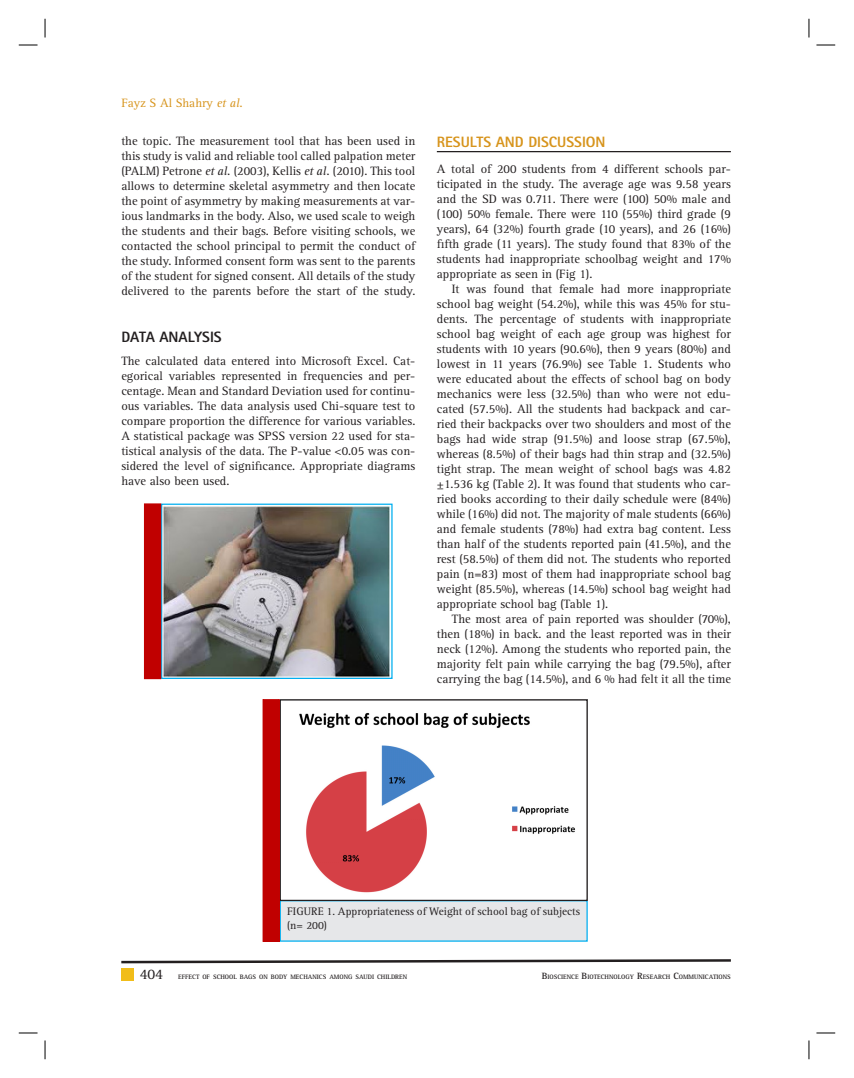
<style>
.page{position:relative;width:854px;height:1078px;background:#fff}
.page>*{position:absolute;margin:0;border:0;box-sizing:border-box;transform-origin:0 0}
.t1{font:800 15px "Rotis Sans Serif Std";color:#d7941c}
.t2{font:800 15px "Rotis Sans Serif Std";color:#231f20}
.t3{font:15px "Rotis Serif Std";color:#231f20}
.t4{font:12.5px/15px "Rotis Serif Std";color:#231f20;text-align:justify}
.t5{font:12.5px "Rotis Serif Std";color:#d7941c}
.t6{font:11.25px/13.8px "Rotis Serif Std";color:#231f20}
.t7{font:700 6.5px "Rotis Serif Std";color:#231f20}
.s1{font-style:italic}
.s2{font-size:9.38px}
</style>
<div class="page">
<div style="left:121px;top:968px;width:13px;height:13px;background:#f1bd19"></div>
<svg style="left:121px;top:959px;width:610px;height:5px"></svg>
<hr style="left:437px;top:151px;width:293px;height:1px;background:#231f20">
<img style="left:163px;top:506px;width:227px;height:171px">
<div style="left:161px;top:504px;width:231px;height:175px;border:1px solid #00aeef"></div>
<div style="left:144px;top:504px;width:17px;height:175px;background:#c00000"></div>
<div style="left:280px;top:901px;width:307px;height:40px;background:#e6e7e9"></div>
<img style="left:299px;top:713px;width:276px;height:180px">
<div style="left:279px;top:699px;width:308px;height:202px;border:1px solid #231f20"></div>
<div style="left:263px;top:700px;width:16px;height:241px;background:#c00000"></div>
<svg style="left:19px;top:44px;width:19px;height:2px"></svg>
<svg style="left:816px;top:44px;width:19px;height:2px"></svg>
<svg style="left:19px;top:1032px;width:19px;height:2px"></svg>
<svg style="left:816px;top:1032px;width:19px;height:2px"></svg>
<svg style="left:44px;top:19px;width:2px;height:19px"></svg>
<svg style="left:44px;top:1040px;width:2px;height:19px"></svg>
<svg style="left:808px;top:19px;width:1px;height:19px"></svg>
<svg style="left:808px;top:1040px;width:1px;height:19px"></svg>
<p class="t5" style="left:121px;top:98px;width:123px">Fayz S Al Shahry <span class="s1">et al.</span></p>
<p class="t4" style="left:121px;top:134px;width:295px">the topic. The measurement tool that has been used in this study is valid and reliable tool called palpation meter (PALM) Petrone <span class="s1">et al.</span> (2003), Kellis <span class="s1">et al.</span> (2010). This tool allows to determine skeletal asymmetry and then locate the point of asymmetry by making measurements at var&shy;ious landmarks in the body. Also, we used scale to weigh the students and their bags. Before visiting schools, we contacted the school principal to permit the conduct of the study. Informed consent form was sent to the parents of the student for signed consent. All details of the study delivered to the parents before the start of the study.</p>
<p class="t2" style="left:121px;top:332px;width:102px">DATA ANALYSIS</p>
<p class="t4" style="left:121px;top:354px;width:295px">The calculated data entered into Microsoft Excel. Cat&shy;egorical variables represented in frequencies and per&shy;centage. Mean and Standard Deviation used for continu&shy;ous variables. The data analysis used Chi-square test to compare proportion the difference for various variables.<br>A statistical package was SPSS version 22 used for sta&shy;tistical analysis of the data. The P-value &lt;0.05 was con&shy;sidered the level of significance. Appropriate diagrams have also been used.</p>
<p class="t1" style="left:437px;top:136px;width:170px">RESULTS AND DISCUSSION</p>
<p class="t4" style="left:437px;top:162px;width:295px">A total of 200 students from 4 different schools par&shy;ticipated in the study. The average age was 9.58 years and the SD was 0.711. There were (100) 50% male and (100) 50% female. There were 110 (55%) third grade (9 years), 64 (32%) fourth grade (10 years), and 26 (16%) fifth grade (11 years). The study found that 83% of the students had inappropriate schoolbag weight and 17% appropriate as seen in (Fig 1).</p>
<p class="t4" style="left:437px;top:282px;width:295px;text-indent:15px">It was found that female had more inappropriate school bag weight (54.2%), while this was 45% for stu&shy;dents. The percentage of students with inappropriate school bag weight of each age group was highest for students with 10 years (90.6%), then 9 years (80%) and lowest in 11 years (76.9%) see Table 1. Students who were educated about the effects of school bag on body mechanics were less (32.5%) than who were not edu&shy;cated (57.5%). All the students had backpack and car&shy;ried their backpacks over two shoulders and most of the bags had wide strap (91.5%) and loose strap (67.5%), whereas (8.5%) of their bags had thin strap and (32.5%) tight strap. The mean weight of school bags was 4.82 ±1.536 kg (Table 2). It was found that students who car&shy;ried books according to their daily schedule were (84%) while (16%) did not. The majority of male students (66%) and female students (78%) had extra bag content. Less than half of the students reported pain (41.5%), and the rest (58.5%) of them did not. The students who reported pain (n=83) most of them had inappropriate school bag weight (85.5%), whereas (14.5%) school bag weight had appropriate school bag (Table 1).</p>
<p class="t4" style="left:437px;top:612px;width:295px;text-indent:15px">The most area of pain reported was shoulder (70%), then (18%) in back. and the least reported was in their neck (12%). Among the students who reported pain, the majority felt pain while carrying the bag (79.5%), after carrying the bag (14.5%), and 6 % had felt it all the time</p>
<p class="t6" style="left:287px;top:906px;width:294px">FIGURE 1. Appropriateness of Weight of school bag of subjects (n= 200)</p>
<p class="t3" style="left:140px;top:968px;width:25px">404</p>
<p class="t7" style="left:178px;top:974px;width:230px">EFFECT OF SCHOOL BAGS ON BODY MECHANICS AMONG SAUDI CHILDREN</p>
<p class="t7" style="left:541px;top:974px;width:191px"><span class="s2">B</span>IOSCIENCE <span class="s2">B</span>IOTECHNOLOGY <span class="s2">R</span>ESEARCH <span class="s2">C</span>OMMUNICATIONS</p>
</div>
